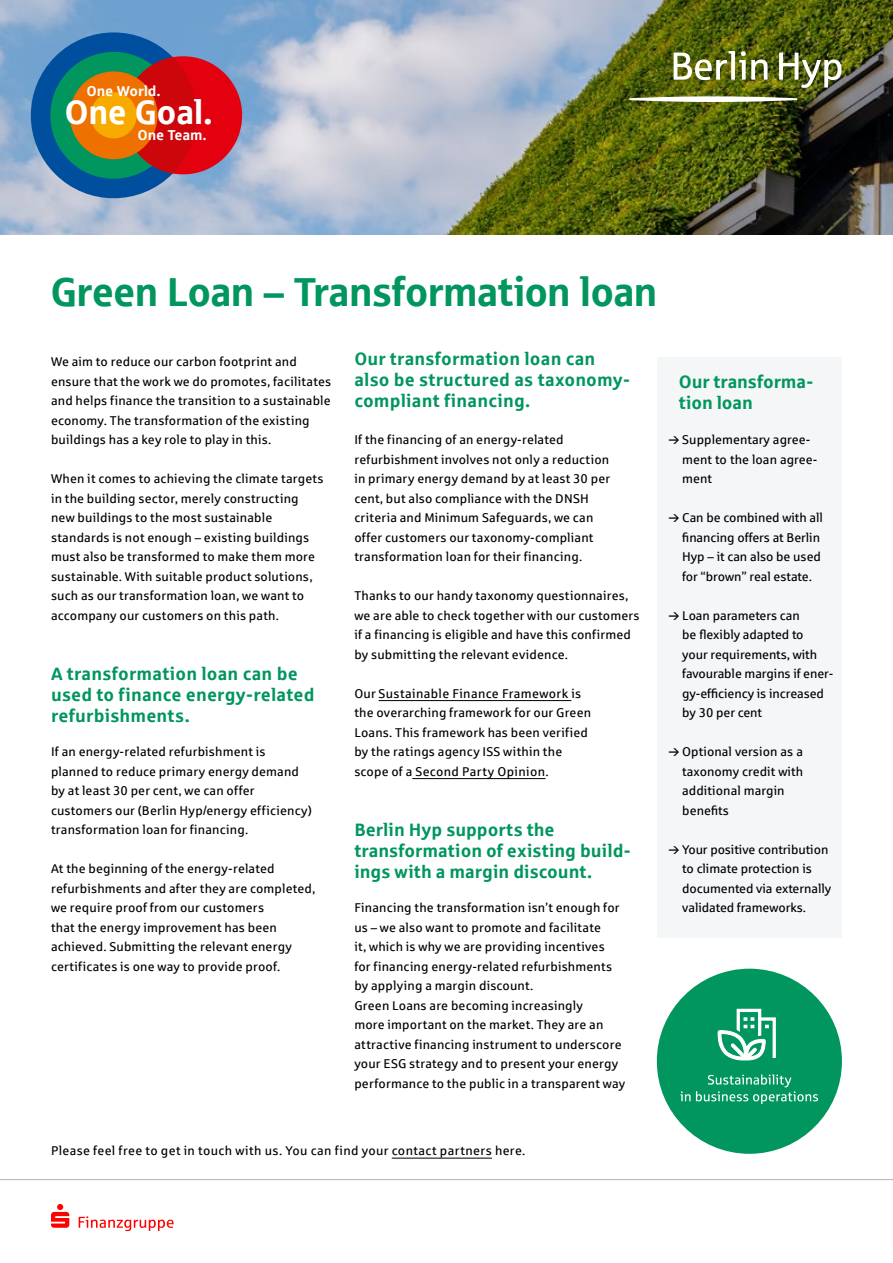
<style>
.page{position:relative;width:893px;height:1263px;background:#fff}
.page>*{position:absolute;margin:0;border:0;box-sizing:border-box;transform-origin:0 0}
.t1{font:40.5px "Sparkasse Head";letter-spacing:.01em;color:#00965e}
.t2{font:33.9px "Sparkasse Head";letter-spacing:.02em;color:#fff}
.t3{font:700 18px/21px "Sparkasse Rg";letter-spacing:.005em;color:#00965e}
.t4{font:14.4px "Sparkasse Head";letter-spacing:.035em;color:#fff}
.t5{font:12.75px/19.5px "Sparkasse Rg";letter-spacing:.01em;color:#000}
</style>
<div class="page">
<img style="left:0;top:0;width:893px;height:235px">
<svg style="left:51px;top:1204px;width:18px;height:24px"></svg>
<svg style="left:79px;top:1216px;width:95px;height:15px"></svg>
<img style="left:674px;top:51px;width:167px;height:37px">
<svg style="left:629px;top:96px;width:168px;height:6px"></svg>
<svg style="left:23px;top:24px;width:225px;height:182px;background:#866e71"></svg>
<hr style="left:0;top:1179px;width:893px;height:1px;background:#b1b2b3">
<hr style="left:379px;top:700px;width:192px;height:1px;background:#000">
<hr style="left:412px;top:778px;width:134px;height:1px;background:#000">
<div style="left:657px;top:969px;width:185px;height:185px;background:#00965e;border-radius:50%"></div>
<svg style="left:717px;top:1008px;width:59px;height:53px"></svg>
<svg style="left:680px;top:1074px;width:138px;height:30px"></svg>
<div style="left:658px;top:357px;width:184px;height:581px;background:#f4f6f7"></div>
<hr style="left:392px;top:1158px;width:100px;height:1px;background:#000">
<p class="t4" style="left:87px;top:82px;width:75px">One World.</p>
<h2 class="t2" style="left:65px;top:91px;width:148px">One Goal.</h2>
<p class="t4" style="left:138px;top:126px;width:70px">One Team.</p>
<h1 class="t1" style="left:51px;top:266px;width:607px">Green Loan – Transformation loan</h1>
<p class="t5" style="left:51px;top:351px;width:282px">We aim to reduce our carbon footprint and ensure that the work we do promotes, facilitates and helps finance the transition to a sustainable economy. The transformation of the existing buildings has a key role to play in this.</p>
<p class="t5" style="left:51px;top:468px;width:274px">When it comes to achieving the climate targets in the building sector, merely constructing new buildings to the most sustainable standards is not enough – existing buildings must also be transformed to make them more sustainable. With suitable product solutions, such as our transformation loan, we want to accompany our customers on this path.</p>
<h3 class="t3" style="left:51px;top:662px;width:265px">A transformation loan can be used to finance energy-related refurbishments.</h3>
<p class="t5" style="left:51px;top:741px;width:262px">If an energy-related refurbishment is planned to reduce primary energy demand by at least 30 per cent, we can offer customers our (Berlin Hyp/energy efficiency) transformation loan for financing.</p>
<p class="t5" style="left:51px;top:858px;width:266px">At the beginning of the energy-related refurbishments and after they are completed, we require proof from our customers<br>that the energy improvement has been achieved. Submitting the relevant energy certificates is one way to provide proof.</p>
<h3 class="t3" style="left:354px;top:348px;width:277px">Our transformation loan can also be structured as taxonomy&shy;compliant financing.</h3>
<p class="t5" style="left:354px;top:429px;width:257px">If the financing of an energy-related refurbishment involves not only a reduction in primary energy demand by at least 30 per cent, but also compliance with the DNSH criteria and Minimum Safeguards, we can offer customers our taxonomy-compliant transformation loan for their financing.</p>
<p class="t5" style="left:354px;top:585px;width:287px">Thanks to our handy taxonomy questionnaires, we are able to check together with our customers if a financing is eligible and have this confirmed by submitting the relevant evidence.</p>
<p class="t5" style="left:354px;top:683px;width:238px">Our Sustainable Finance Framework is the overarching framework for our Green Loans. This framework has been verified by the ratings agency ISS within the scope of a Second Party Opinion.</p>
<h3 class="t3" style="left:354px;top:818px;width:278px">Berlin Hyp supports the transformation of existing build&shy;ings with a margin discount.</h3>
<p class="t5" style="left:354px;top:897px;width:272px">Financing the transformation isn’t enough for us – we also want to promote and facilitate<br>it, which is why we are providing incentives<br>for financing energy-related refurbishments by applying a margin discount.<br>Green Loans are becoming increasingly<br>more important on the market. They are an attractive financing instrument to underscore your ESG strategy and to present your energy performance to the public in a transparent way</p>
<p class="t5" style="left:51px;top:1140px;width:476px">Please feel free to get in touch with us. You can find your contact partners here.</p>
<h3 class="t3" style="left:679px;top:370px;width:136px">Our transforma&shy;tion loan</h3>
<p class="t5" style="left:682px;top:429px;width:137px">Supplementary agree&shy;ment to the loan agree&shy;ment</p>
<p class="t5" style="left:682px;top:507px;width:142px">Can be combined with all financing offers at Berlin<br>Hyp – it can also be used for “brown” real estate.</p>
<p class="t5" style="left:682px;top:605px;width:153px">Loan parameters can<br>be flexibly adapted to<br>your requirements, with favourable margins if ener&shy;gy-efficiency is increased by 30 per cent</p>
<p class="t5" style="left:682px;top:741px;width:122px">Optional version as a taxonomy credit with additional margin benefits</p>
<p class="t5" style="left:682px;top:839px;width:150px">Your positive contribution to climate protection is documented via externally validated frameworks.</p>
</div>
